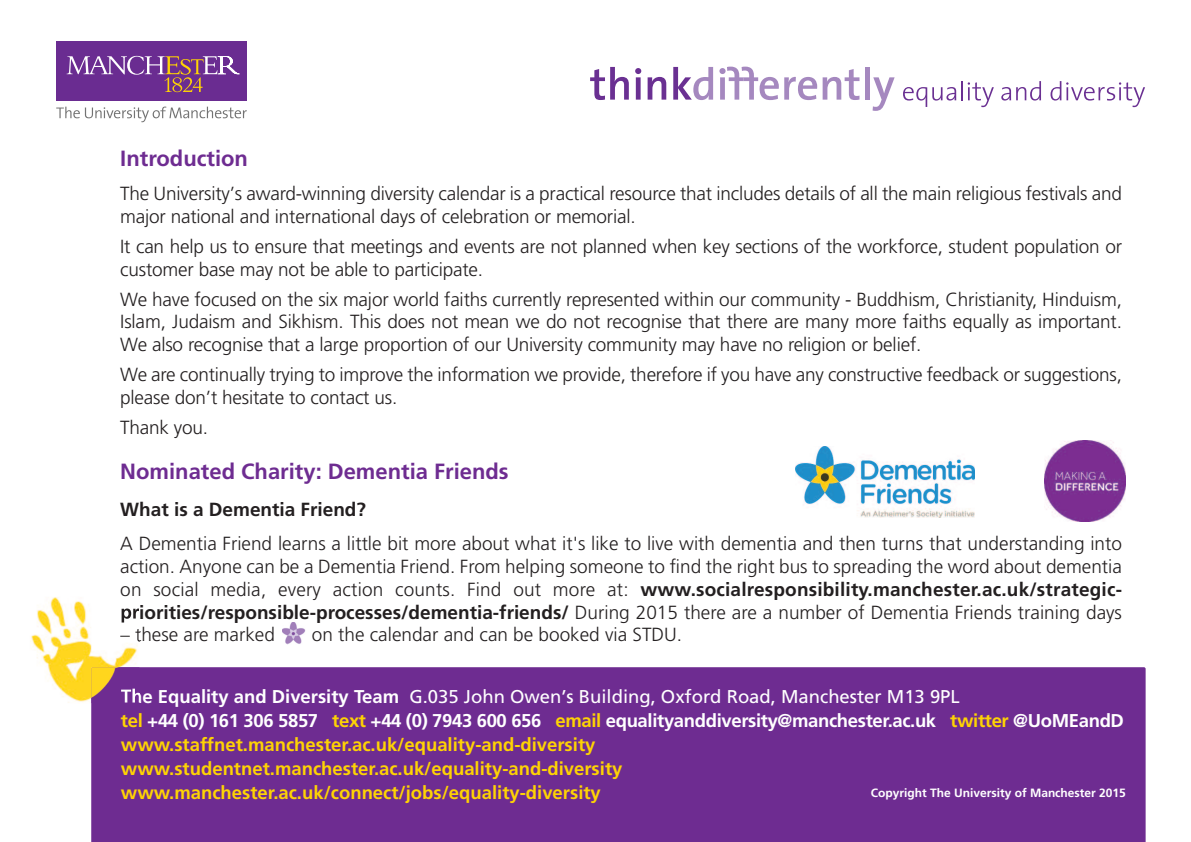
<style>
.page{position:relative;width:1191px;height:842px;background:#fff}
.page>*{position:absolute;margin:0;border:0;box-sizing:border-box;transform-origin:0 0}
.t1{font:700 22px "Frutiger";color:#6e2c91}
.t2{font:300 19px/22.8px "Frutiger";letter-spacing:-.01em;color:#231f20}
.t3{font:700 19px "Frutiger";color:#231f20}
.t4{font:700 18.4px/24px "Frutiger";color:#fed304}
.t5{font:700 12px "Frutiger";color:#fff}
.s1{font-weight:700}
.s2{color:#fff}
.s3{font-weight:400;color:#fff}
</style>
<div class="page">
<div style="left:91px;top:667px;width:1054px;height:175px;background:#6e2c91"></div>
<img style="left:795px;top:446px;width:179px;height:72px">
<svg style="left:903px;top:81px;width:90px;height:26px"></svg>
<svg style="left:1001px;top:81px;width:40px;height:20px"></svg>
<svg style="left:1050px;top:81px;width:95px;height:26px"></svg>
<svg style="left:590px;top:67px;width:39px;height:33px"></svg>
<svg style="left:635px;top:68px;width:6px;height:32px"></svg>
<svg style="left:647px;top:77px;width:19px;height:23px"></svg>
<svg style="left:673px;top:67px;width:40px;height:33px"></svg>
<div style="left:864px;top:67px;width:5px;height:33px;background:#a588bf"></div>
<svg style="left:872px;top:77px;width:22px;height:34px"></svg>
<svg style="left:719px;top:67px;width:140px;height:33px"></svg>
<img style="left:30px;top:597px;width:110px;height:106px">
<img style="left:91px;top:667px;width:49px;height:36px">
<img style="left:122px;top:608px;width:17px;height:14px">
<img style="left:120px;top:629px;width:20px;height:12px">
<img style="left:121px;top:689px;width:19px;height:14px">
<div style="left:56px;top:42px;width:191px;height:59px;background:#6a2c91"></div>
<svg style="left:67px;top:56px;width:172px;height:36px"></svg>
<svg style="left:56px;top:107px;width:191px;height:15px"></svg>
<img style="left:1044px;top:440px;width:81px;height:81px">
<img style="left:283px;top:623px;width:23px;height:21px">
<p class="t1" style="left:120px;top:149px;width:129px">Introduction</p>
<p class="t2" style="left:120px;top:184px;width:1003px">The University’s award-winning diversity calendar is a practical resource that includes details of all the main religious festivals and major national and international days of celebration or memorial.</p>
<p class="t2" style="left:120px;top:236px;width:1003px">It can help us to ensure that meetings and events are not planned when key sections of the workforce, student population or customer base may not be able to participate.</p>
<p class="t2" style="left:120px;top:289px;width:1003px;text-align:justify">We have focused on the six major world faiths currently represented within our community - Buddhism, Christianity, Hinduism, Islam, Judaism and Sikhism. This does not mean we do not recognise that there are many more faiths equally as important.<br>We also recognise that a large proportion of our University community may have no religion or belief.</p>
<p class="t2" style="left:120px;top:365px;width:1003px">We are continually trying to improve the information we provide, therefore if you have any constructive feedback or suggestions, please don’t hesitate to contact us.</p>
<p class="t2" style="left:120px;top:417px;width:89px">Thank you.</p>
<p class="t1" style="left:120px;top:463px;width:390px">Nominated Charity: Dementia Friends</p>
<p class="t3" style="left:120px;top:502px;width:247px">What is a Dementia Friend?</p>
<p class="t2" style="left:120px;top:534px;width:1003px;text-align:justify">A Dementia Friend learns a little bit more about what it's like to live with dementia and then turns that understanding into action. Anyone can be a Dementia Friend. From helping someone to find the right bus to spreading the word about dementia on social media, every action counts. Find out more at: <span class="s1">www.socialresponsibility.manchester.ac.uk/strategic&shy;priorities/responsible-processes/dementia-friends/</span> During 2015 there are a number of Dementia Friends training days</p>
<p class="t2" style="left:120px;top:625px;width:156px">– these are marked</p>
<p class="t2" style="left:312px;top:625px;width:372px">on the calendar and can be booked via STDU.</p>
<p class="t4" style="left:121px;top:685px;width:1004px"><span class="s2">The Equality and Diversity Team</span> <span class="s3">G.035 John Owen’s Building, Oxford Road, Manchester M13 9PL<br></span>tel <span class="s2">+44 (0) 161 306 5857</span> text <span class="s2">+44 (0) 7943 600 656</span> email <span class="s2">equalityanddiversity@manchester.ac.uk</span> twitter <span class="s2">@UoMEandD </span>www.staffnet.manchester.ac.uk/equality-and-diversity<br>www.studentnet.manchester.ac.uk/equality-and-diversity<br>www.manchester.ac.uk/connect/jobs/equality-diversity</p>
<p class="t5" style="left:871px;top:788px;width:257px">Copyright The University of Manchester 2015</p>
</div>
